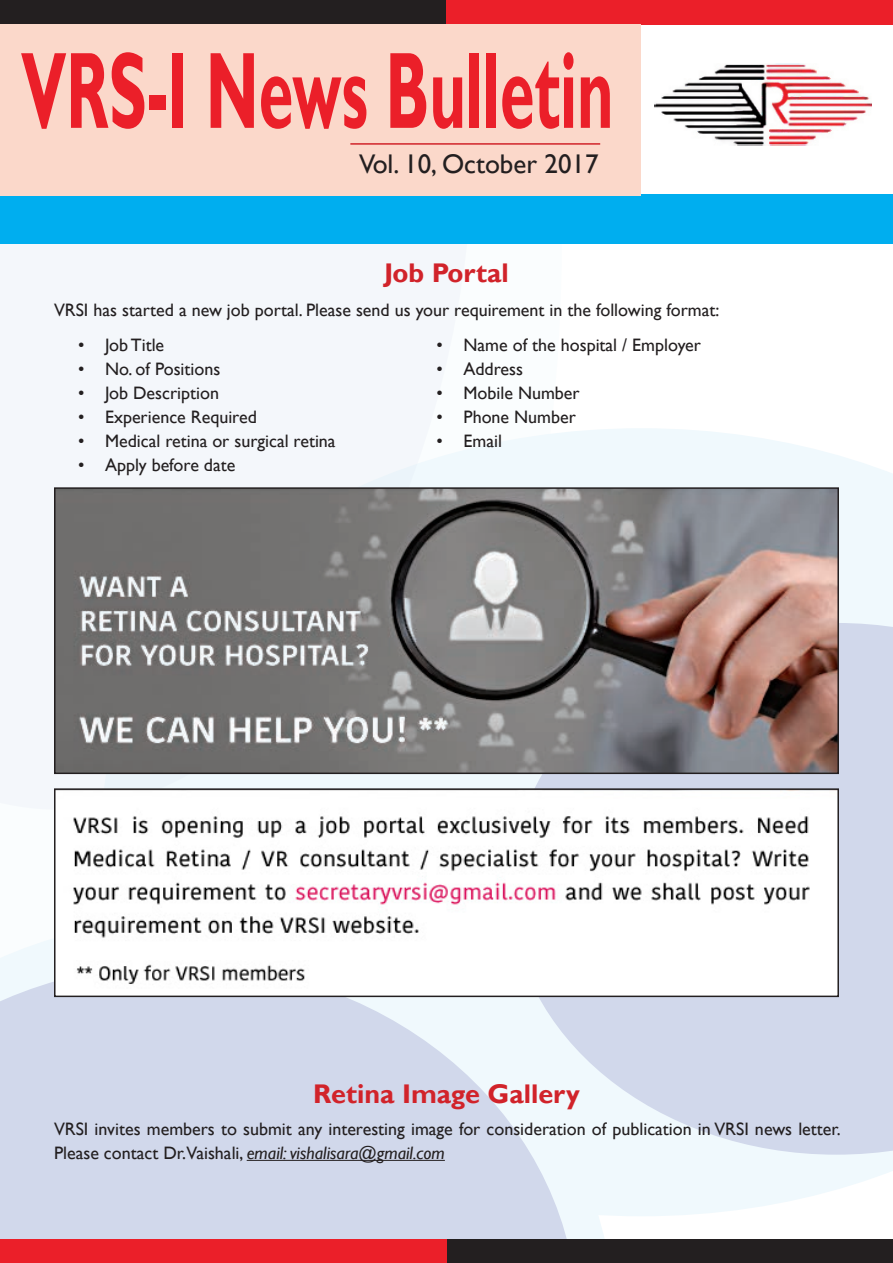
<style>
.page{position:relative;width:893px;height:1263px;background:#fff}
.page>*{position:absolute;margin:0;border:0;box-sizing:border-box;transform-origin:0 0}
.t1{font:700 109.35px "Gill Sans";color:#eb1f29;scale:.57 1}
.t2{font:700 27px "Gill Sans";color:#d1232a}
.t3{font:27px "Gill Sans";color:#231f20}
.t4{font:18px/24px "Gill Sans";color:#231f20}
.s1{font-style:italic}
</style>
<div class="page">
<svg style="left:562px;top:428px;width:331px;height:788px;fill:#f0f9fd"></svg>
<svg style="left:475px;top:433px;width:87px;height:355px;fill:#f0f9fd"></svg>
<svg style="left:0;top:938px;width:615px;height:301px;fill:#f0f9fd"></svg>
<div style="left:0;top:244px;width:475px;height:565px;background:#f4f7fb"></div>
<svg style="left:510px;top:623px;width:383px;height:532px;background:#d4dbec"></svg>
<svg style="left:0;top:964px;width:578px;height:275px;background:#d5dced"></svg>
<div style="left:0;top:0;width:446px;height:24px;background:#231f20"></div>
<div style="left:446px;top:0;width:447px;height:24px;background:#eb1f29"></div>
<div style="left:446px;top:1239px;width:447px;height:24px;background:#231f20"></div>
<div style="left:0;top:1239px;width:446px;height:24px;background:#eb1f29"></div>
<div style="left:0;top:195px;width:893px;height:49px;background:#00aeef"></div>
<div style="left:0;top:24px;width:640px;height:172px;background:#fbd8ca"></div>
<hr style="left:350px;top:143px;width:250px;height:2px;background:#d1232a">
<img style="left:655px;top:64px;width:217px;height:82px">
<img style="left:57px;top:490px;width:779px;height:281px">
<div style="left:54px;top:487px;width:785px;height:287px;border:2px solid #231f20"></div>
<img style="left:57px;top:791px;width:779px;height:203px">
<div style="left:54px;top:788px;width:785px;height:209px;border:2px solid #231f20"></div>
<hr style="left:247px;top:1160px;width:198px;height:1px;background:#231f20">
<p class="t1" style="left:21px;top:25px;width:1041px">VRS-I News Bulletin</p>
<p class="t3" style="left:359px;top:148px;width:241px">Vol. 10, October 2017</p>
<p class="t2" style="left:384px;top:256px;width:126px">Job Portal</p>
<p class="t4" style="left:54px;top:298px;width:667px">VRSI has started a new job portal. Please send us your requirement in the following format:</p>
<p class="t4" style="left:78px;top:333px;width:88px">• Job Title</p>
<p class="t4" style="left:78px;top:357px;width:144px">• No. of Positions</p>
<p class="t4" style="left:78px;top:381px;width:142px">• Job Description</p>
<p class="t4" style="left:78px;top:405px;width:180px">• Experience Required</p>
<p class="t4" style="left:78px;top:429px;width:259px">• Medical retina or surgical retina</p>
<p class="t4" style="left:78px;top:453px;width:159px">• Apply before date</p>
<p class="t4" style="left:436px;top:333px;width:266px">• Name of the hospital / Employer</p>
<p class="t4" style="left:436px;top:357px;width:88px">• Address</p>
<p class="t4" style="left:436px;top:381px;width:145px">• Mobile Number</p>
<p class="t4" style="left:436px;top:405px;width:141px">• Phone Number</p>
<p class="t4" style="left:436px;top:429px;width:67px">• Email</p>
<p class="t2" style="left:313px;top:1078px;width:268px">Retina Image Gallery</p>
<p class="t4" style="left:54px;top:1117px;width:788px">VRSI invites members to submit any interesting image for consideration of publication in VRSI news letter.<br>Please contact Dr.Vaishali, <span class="s1">email: vishalisara@gmail.com</span></p>
</div>
